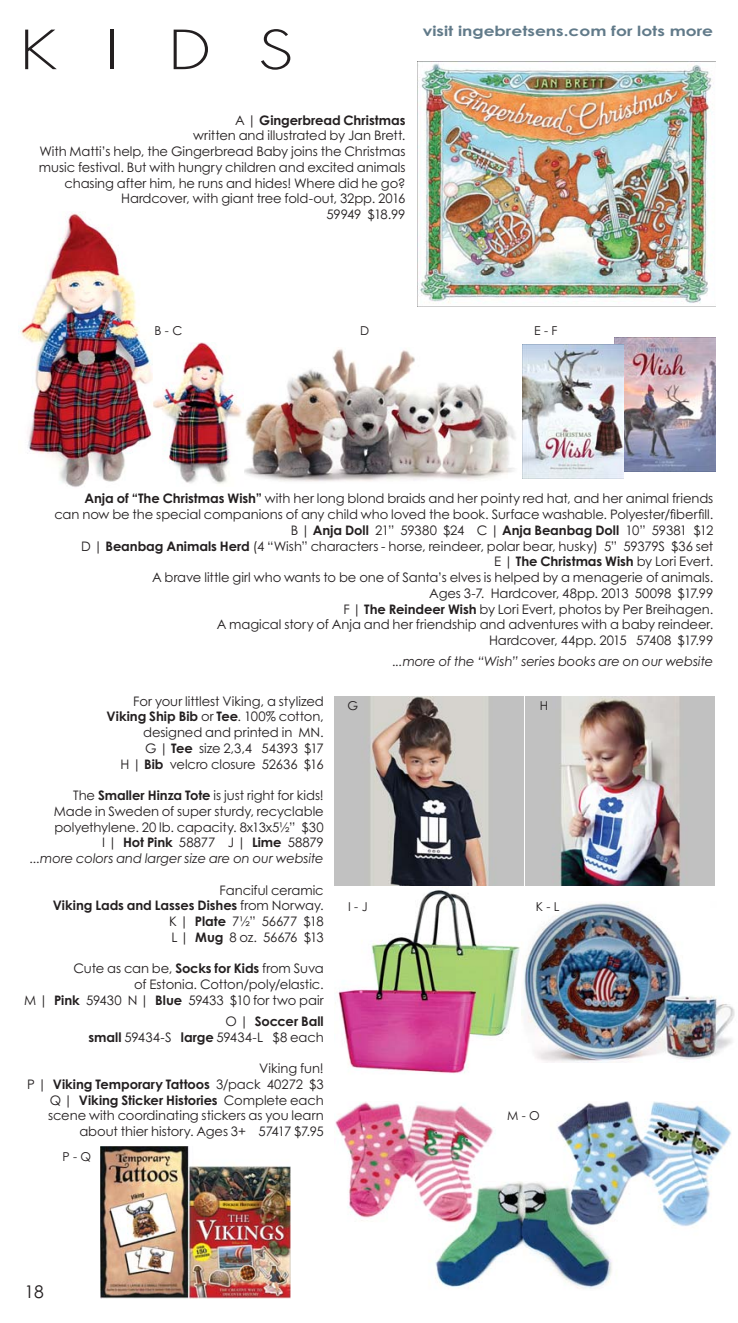
<style>
.page{position:relative;width:738px;height:1323px;background:#fff}
.page>*{position:absolute;margin:0;border:0;box-sizing:border-box;transform-origin:0 0}
.t1{font:300 52.5px "Futura";color:#231f20;scale:1.22 1}
.t2{font:17.5px "Century Gothic";color:#231f20}
.t3{font:700 14px "Century Gothic";color:#617a89;scale:1.22 1}
.t4{font:13.12px/15.8px "Century Gothic";letter-spacing:-.005em;color:#231f20;text-align:right}
.t5{font:italic 13.12px "Century Gothic";letter-spacing:-.01em;color:#231f20}
.t6{font:12.25px "Century Gothic";color:#231f20}
.s1{font-weight:700}
.s2{font-style:italic}
</style>
<div class="page">
<img style="left:338px;top:890px;width:182px;height:184px">
<img style="left:525px;top:696px;width:189px;height:189px">
<img style="left:334px;top:696px;width:189px;height:189px">
<img style="left:523px;top:903px;width:212px;height:160px">
<img style="left:100px;top:1147px;width:190px;height:151px">
<img style="left:335px;top:1101px;width:395px;height:188px">
<img style="left:417px;top:62px;width:297px;height:244px">
<img style="left:244px;top:349px;width:272px;height:133px">
<img style="left:20px;top:212px;width:133px;height:275px">
<img style="left:153px;top:342px;width:88px;height:142px">
<img style="left:614px;top:338px;width:101px;height:133px">
<img style="left:522px;top:345px;width:101px;height:134px">
<p class="t1" style="left:20px;top:20px;width:225px">KIDS</p>
<p class="t3" style="left:422px;top:25px;width:239px">visit ingebretsens.com for lots more</p>
<p class="t4" style="left:39px;top:113px;width:368px">A | <span class="s1">Gingerbread Christmas<br></span>written and illustrated by Jan Brett.<br>With Matti’s help, the Gingerbread Baby joins the Christmas music festival. But with hungry children and excited animals chasing after him, he runs and hides! Where did he go?<br>Hardcover, with giant tree fold-out, 32pp. 2016<br>59949 $18.99</p>
<p class="t6" style="left:154px;top:326px;width:29px">B - C</p>
<p class="t6" style="left:360px;top:326px;width:11px">D</p>
<p class="t6" style="left:533px;top:326px;width:25px">E - F</p>
<p class="t4" style="left:54px;top:492px;width:660px"><span class="s1">Anja of “The Christmas Wish”</span> with her long blond braids and her pointy red hat, and her animal friends<br>can now be the special companions of any child who loved the book. Surface washable. Polyester/fiberfill.<br>B | <span class="s1">Anja Doll</span> 21” 59380 $24 C | <span class="s1">Anja Beanbag Doll</span> 10” 59381 $12<br>D | <span class="s1">Beanbag Animals Herd</span> (4 “Wish” characters - horse, reindeer, polar bear, husky) 5” 59379S $36 set<br>E | <span class="s1">The Christmas Wish</span> by Lori Evert.<br>A brave little girl who wants to be one of Santa’s elves is helped by a menagerie of animals.<br>Ages 3-7. Hardcover, 48pp. 2013 50098 $17.99<br>F | <span class="s1">The Reindeer Wish</span> by Lori Evert, photos by Per Breihagen.<br>A magical story of Anja and her friendship and adventures with a baby reindeer.<br>Hardcover, 44pp. 2015 57408 $17.99</p>
<p class="t5" style="left:392px;top:654px;width:322px">...more of the “Wish” series books are on our website</p>
<p class="t4" style="left:107px;top:694px;width:218px">For your littlest Viking, a stylized<br><span class="s1">Viking Ship Bib</span> or <span class="s1">Tee</span>. 100% cotton, designed and printed in MN.<br>G | <span class="s1">Tee</span> size 2,3,4 54393 $17<br>H | <span class="s1">Bib</span> velcro closure 52636 $16</p>
<p class="t4" style="left:30px;top:789px;width:295px">The <span class="s1">Smaller Hinza Tote</span> is just right for kids!<br>Made in Sweden of super sturdy, recyclable polyethylene. 20 lb. capacity. 8x13x5½” $30<br>I | <span class="s1">Hot Pink</span> 58877 J | <span class="s1">Lime</span> 58879<br><span class="s2">...more colors and larger size are on our website</span></p>
<p class="t4" style="left:53px;top:883px;width:272px">Fanciful ceramic<br><span class="s1">Viking Lads and Lasses Dishes</span> from Norway.<br>K | <span class="s1">Plate</span> 7½” 56677 $18<br>L | <span class="s1">Mug</span> 8 oz. 56676 $13</p>
<p class="t4" style="left:24px;top:962px;width:301px">Cute as can be, <span class="s1">Socks for Kids</span> from Suva<br>of Estonia. Cotton/poly/elastic.<br>M | <span class="s1">Pink</span> 59430 N | <span class="s1">Blue</span> 59433 $10 for two pair</p>
<p class="t4" style="left:89px;top:1015px;width:236px">O | <span class="s1">Soccer Ball<br>small</span> 59434-S <span class="s1">large</span> 59434-L $8 each</p>
<p class="t4" style="left:27px;top:1062px;width:298px">Viking fun!<br>P | <span class="s1">Viking Temporary Tattoos</span> 3/pack 40272 $3<br>Q | <span class="s1">Viking Sticker Histories</span> Complete each scene with coordinating stickers as you learn about thier history. Ages 3+ 57417 $7.95</p>
<p class="t6" style="left:347px;top:701px;width:12px">G</p>
<p class="t6" style="left:539px;top:701px;width:10px">H</p>
<p class="t6" style="left:348px;top:902px;width:21px">I - J</p>
<p class="t6" style="left:535px;top:902px;width:25px">K - L</p>
<p class="t6" style="left:507px;top:1111px;width:34px">M - O</p>
<p class="t6" style="left:62px;top:1152px;width:30px">P - Q</p>
<p class="t2" style="left:24px;top:1285px;width:21px">18</p>
</div>
